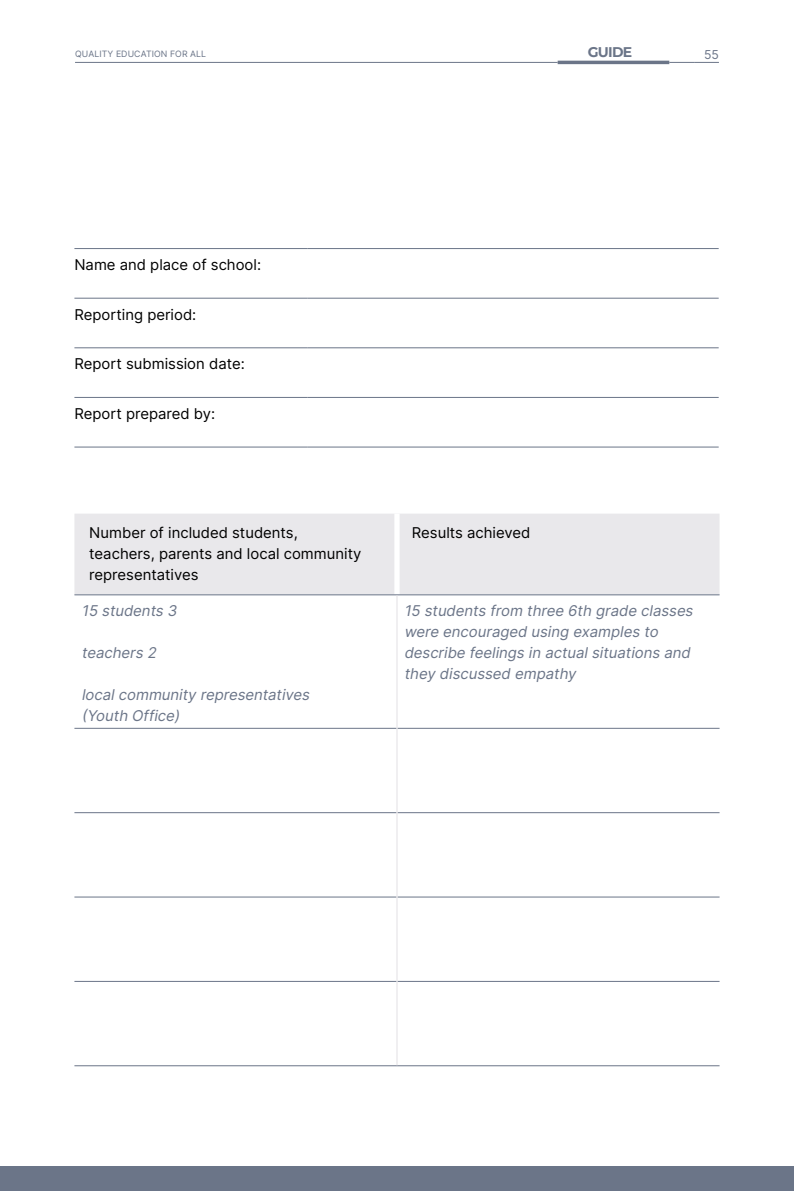
<style>
.page{position:relative;width:794px;height:1191px;background:#fff}
.page>*{position:absolute;margin:0;border:0;box-sizing:border-box;transform-origin:0 0}
.t1{font:italic 14.88px/21px "Inter";color:#6b7588}
.t2{font:14.88px/21px "Inter";color:#000}
.t3{font:700 14px "Montserrat";letter-spacing:-.05em;color:#6b7588}
.t4{font:12.25px "Inter";color:#6b7588}
.t5{font:8.75px "Inter";letter-spacing:.01em;color:#6b7588}
</style>
<div class="page">
<div style="left:0;top:1166px;width:794px;height:25px;background:#6b7588"></div>
<svg style="left:669px;top:62px;width:50px;height:1px"></svg>
<hr style="left:557px;top:61px;width:112px;height:3px;background:#6b7588">
<hr style="left:75px;top:62px;width:482px;height:1px;background:#6b7588">
<hr style="left:74px;top:248px;width:233px;height:1px;background:#6b7588">
<hr style="left:307px;top:248px;width:411px;height:1px;background:#6b7588">
<hr style="left:74px;top:298px;width:233px;height:1px;background:#6b7588">
<hr style="left:307px;top:298px;width:411px;height:1px;background:#6b7588">
<hr style="left:74px;top:347px;width:233px;height:1px;background:#6b7588">
<hr style="left:307px;top:347px;width:411px;height:1px;background:#6b7588">
<hr style="left:74px;top:397px;width:233px;height:1px;background:#6b7588">
<hr style="left:307px;top:397px;width:411px;height:1px;background:#6b7588">
<hr style="left:74px;top:446px;width:233px;height:1px;background:#6b7588">
<hr style="left:307px;top:446px;width:411px;height:1px;background:#6b7588">
<div style="left:74px;top:514px;width:645px;height:80px;background:#e9e8eb"></div>
<div style="left:394px;top:513px;width:5px;height:81px;background:#fff"></div>
<hr style="left:74px;top:594px;width:323px;height:1px;background:#6b7588">
<hr style="left:397px;top:594px;width:322px;height:1px;background:#6b7588">
<hr style="left:74px;top:728px;width:322px;height:1px;background:#6b7588">
<hr style="left:397px;top:728px;width:322px;height:1px;background:#6b7588">
<hr style="left:74px;top:812px;width:322px;height:1px;background:#6b7588">
<hr style="left:397px;top:812px;width:322px;height:1px;background:#6b7588">
<hr style="left:74px;top:896px;width:322px;height:1px;background:#6b7588">
<hr style="left:397px;top:896px;width:322px;height:1px;background:#6b7588">
<hr style="left:74px;top:981px;width:322px;height:1px;background:#6b7588">
<hr style="left:397px;top:981px;width:322px;height:1px;background:#6b7588">
<hr style="left:74px;top:1065px;width:323px;height:1px;background:#6b7588">
<hr style="left:397px;top:1065px;width:322px;height:1px;background:#6b7588">
<hr style="left:396px;top:595px;width:1px;height:133px;background:#e2e1e5">
<hr style="left:396px;top:728px;width:1px;height:84px;background:#e2e1e5">
<hr style="left:396px;top:812px;width:1px;height:85px;background:#e2e1e5">
<hr style="left:396px;top:897px;width:1px;height:84px;background:#e2e1e5">
<hr style="left:396px;top:981px;width:1px;height:84px;background:#e2e1e5">
<p class="t5" style="left:75px;top:48px;width:133px">QUALITY EDUCATION FOR ALL</p>
<p class="t3" style="left:587px;top:42px;width:46px">GUIDE</p>
<p class="t4" style="left:704px;top:45px;width:16px">55</p>
<p class="t2" style="left:74px;top:254px;width:188px">Name and place of school:</p>
<p class="t2" style="left:74px;top:303px;width:123px">Reporting period:</p>
<p class="t2" style="left:74px;top:353px;width:172px">Report submission date:</p>
<p class="t2" style="left:74px;top:402px;width:142px">Report prepared by:</p>
<p class="t2" style="left:89px;top:522px;width:274px">Number of included students, teachers, parents and local community representatives</p>
<p class="t2" style="left:412px;top:522px;width:120px">Results achieved</p>
<p class="t1" style="left:81px;top:600px;width:100px">15 students 3</p>
<p class="t1" style="left:81px;top:642px;width:80px">teachers 2</p>
<p class="t1" style="left:81px;top:684px;width:233px">localcommunity representatives (Youth Office)</p>
<p class="t1" style="left:404px;top:600px;width:294px">15 students from three 6th grade classes were encouraged using examples to describe feelings in actualsituations and they discussed empathy</p>
</div>
